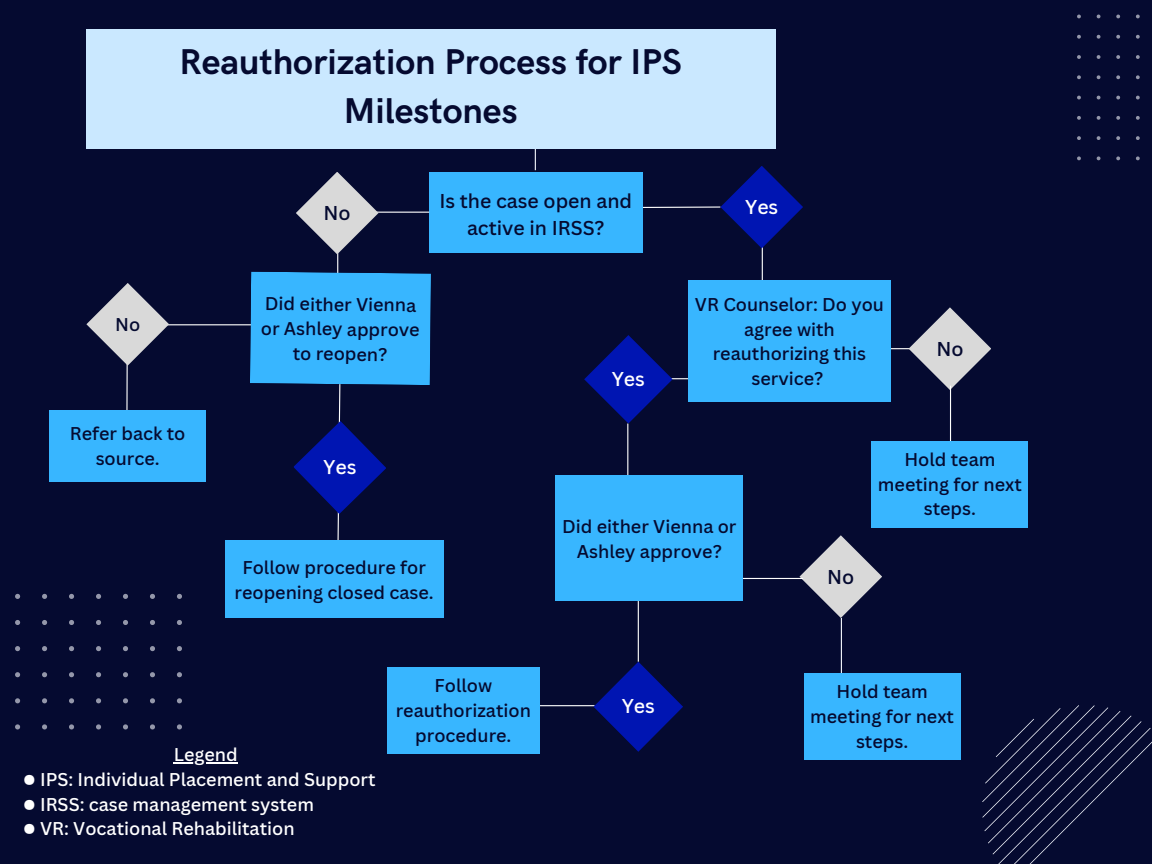
<style>
.page{position:relative;width:1152px;height:864px;background:#050a30}
.page>*{position:absolute;margin:0;border:0;box-sizing:border-box;transform-origin:0 0}
.t1{font:700 36px/49.5px "HK Grotesk";color:#050a30;text-align:center}
.t2{font:500 19.5px/27px "Canva Sans";color:#050a30;text-align:center}
.t3{font:500 19.5px "Canva Sans";color:#fff}
.t4{font:500 18px/24.8px "Canva Sans";color:#050a30;text-align:center}
.t5{font:500 18px "Canva Sans";color:#fff}
</style>
<div class="page">
<hr style="left:762px;top:240px;width:1px;height:61px;background:#fff">
<hr style="left:337px;top:253px;width:1px;height:61px;background:#fff">
<hr style="left:535px;top:115px;width:1px;height:55px;background:#f4f6fc">
<div style="left:86px;top:29px;width:689px;height:119px;background:#cae8ff"></div>
<div style="left:429px;top:172px;width:214px;height:81px;background:#38b6ff"></div>
<div style="left:225px;top:540px;width:218px;height:78px;background:#38b6ff"></div>
<div style="left:50px;top:410px;width:156px;height:71px;background:#38b6ff"></div>
<svg style="left:534px;top:166px;width:269px;height:82px"></svg>
<hr style="left:627px;top:424px;width:1px;height:60px;background:#fff">
<svg style="left:15px;top:594px;width:167px;height:135px"></svg>
<svg style="left:1077px;top:14px;width:63px;height:146px"></svg>
<svg style="left:982px;top:705px;width:170px;height:159px"></svg>
<hr style="left:841px;top:618px;width:1px;height:55px;background:#f4f6fc">
<svg style="left:799px;top:535px;width:83px;height:83px"></svg>
<div style="left:804px;top:673px;width:156px;height:87px;background:#38b6ff"></div>
<hr style="left:485px;top:705px;width:110px;height:1px;background:#fff">
<svg style="left:594px;top:662px;width:89px;height:90px"></svg>
<div style="left:387px;top:668px;width:153px;height:86px;background:#38b6ff"></div>
<hr style="left:841px;top:348px;width:69px;height:1px;background:#fff">
<svg style="left:909px;top:307px;width:82px;height:83px"></svg>
<hr style="left:950px;top:386px;width:1px;height:55px;background:#fff">
<div style="left:872px;top:441px;width:156px;height:86px;background:#38b6ff"></div>
<hr style="left:143px;top:324px;width:126px;height:1px;background:#fff">
<svg style="left:86px;top:283px;width:83px;height:199px"></svg>
<hr style="left:369px;top:212px;width:60px;height:1px;background:#fff">
<svg style="left:296px;top:172px;width:83px;height:82px"></svg>
<hr style="left:653px;top:378px;width:60px;height:1px;background:#fff">
<svg style="left:584px;top:335px;width:89px;height:89px"></svg>
<div style="left:688px;top:280px;width:203px;height:122px;background:#38b6ff"></div>
<hr style="left:638px;top:601px;width:1px;height:61px;background:#fff">
<hr style="left:734px;top:578px;width:69px;height:1px;background:#fff">
<div style="left:555px;top:476px;width:188px;height:125px;background:#38b6ff"></div>
<hr style="left:174px;top:762px;width:64px;height:1px;background:#fff">
<svg style="left:250px;top:272px;width:181px;height:268px"></svg>
<p class="t4" style="left:115px;top:312px;width:27px">No</p>
<p class="t1" style="left:179px;top:38px;width:504px">Reauthorization Process for IPS<br>Milestones</p>
<p class="t2" style="left:324px;top:199px;width:29px">No</p>
<p class="t2" style="left:439px;top:187px;width:194px">Is the case open and active in IRSS?</p>
<p class="t4" style="left:262px;top:290px;width:160px;rotate:1deg">Did either Vienna or Ashley approve to reopen?</p>
<p class="t3" style="left:612px;top:365px;width:35px">Yes</p>
<p class="t3" style="left:745px;top:193px;width:35px">Yes</p>
<p class="t4" style="left:695px;top:291px;width:191px">VR Counselor: Do you agree with reauthorizing this service?</p>
<p class="t2" style="left:936px;top:335px;width:29px">No</p>
<p class="t4" style="left:70px;top:421px;width:117px">Refer back to source.</p>
<h1 class="t4" style="left:235px;top:554px;width:201px">Follow procedure for reopening closed case.</h1>
<p class="t5" style="left:174px;top:742px;width:66px">Legend</p>
<p class="t5" style="left:23px;top:767px;width:354px">● IPS: Individual Placement and Support</p>
<p class="t5" style="left:23px;top:791px;width:292px">● IRSS: case management system</p>
<p class="t5" style="left:23px;top:816px;width:273px">● VR: Vocational Rehabilitation</p>
<p class="t4" style="left:396px;top:673px;width:137px">Follow reauthorization procedure.</p>
<p class="t4" style="left:562px;top:514px;width:176px">Did either Vienna or<br>Ashley approve?</p>
<p class="t3" style="left:622px;top:693px;width:35px">Yes</p>
<p class="t2" style="left:827px;top:563px;width:29px">No</p>
<p class="t4" style="left:878px;top:446px;width:145px">Hold team meeting for next steps.</p>
<p class="t4" style="left:810px;top:679px;width:145px">Hold team meeting for next steps.</p>
</div>
